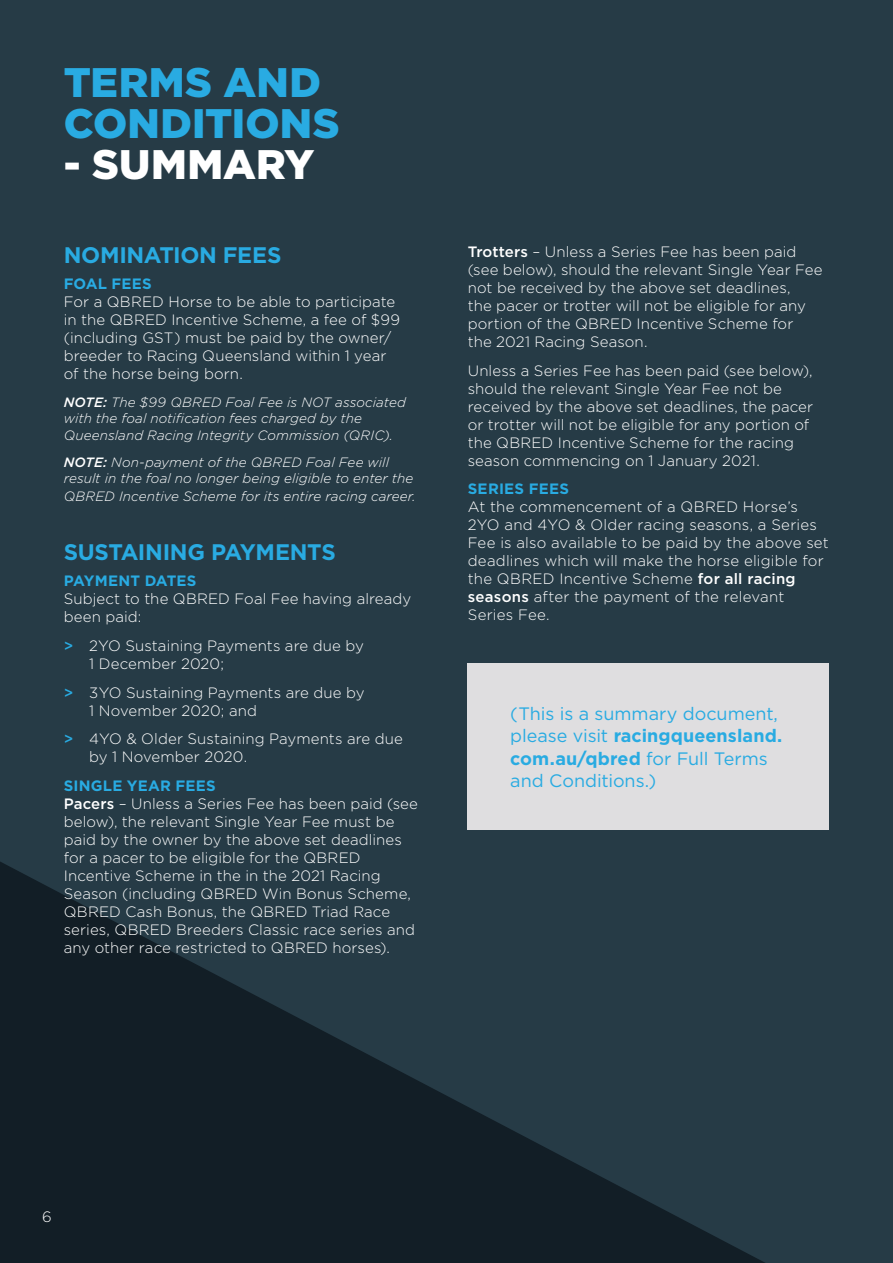
<style>
.page{position:relative;width:893px;height:1263px;background:#263b46}
.page>*{position:absolute;margin:0;border:0;box-sizing:border-box;transform-origin:0 0}
.t1{font:900 41.25px/41.2px "Gotham";letter-spacing:.005em;color:#29abe2}
.t2{font:900 41.25px "Gotham";color:#fff}
.t3{font:700 22.5px "Gotham";letter-spacing:-.015em;color:#29abe2}
.t4{font:18px/22.5px "Gotham";color:#29abe2}
.t5{font:300 15px/18px "Gotham";letter-spacing:.01em;color:#fff}
.t6{font:700 15px "Gotham";letter-spacing:.015em;color:#29abe2}
.t7{font:italic 300 13.5px/16.5px "Gotham";letter-spacing:.005em;color:#fff}
.s1{font-weight:500}
.s2{font-weight:500;color:#29abe2}
.s3{font-weight:700;color:#29abe2}
.s4{font-weight:700}
</style>
<div class="page">
<svg style="left:0;top:862px;width:765px;height:401px;fill:#121e27"></svg>
<div style="left:468px;top:663px;width:361px;height:167px;background:#dfdee0"></div>
<h1 class="t1" style="left:64px;top:61px;width:277px">TERMS AND<br>CONDITIONS</h1>
<h1 class="t2" style="left:64px;top:136px;width:252px">- SUMMARY</h1>
<h2 class="t3" style="left:64px;top:240px;width:219px">NOMINATION FEES</h2>
<p class="t6" style="left:64px;top:274px;width:90px">FOAL FEES</p>
<p class="t5" style="left:64px;top:293px;width:338px">For a QBRED Horse to be able to participate in the QBRED Incentive Scheme, a fee of $99 (including GST) must be paid by the owner/ breeder to Racing Queensland within 1 year of the horse being born.</p>
<p class="t7" style="left:64px;top:393px;width:344px"><span class="s1">NOTE:</span> The $99 QBRED Foal Fee is NOT associated with the foal notification fees charged by the<br>Queensland Racing Integrity Commission (QRIC).</p>
<p class="t7" style="left:64px;top:453px;width:351px"><span class="s1">NOTE:</span> Non-payment of the QBRED Foal Fee will result in the foal no longer being eligible to enter the</p>
<p class="t7" style="left:64px;top:488px;width:353px">QBRED Incentive Scheme for its entire racing career.</p>
<h2 class="t3" style="left:64px;top:537px;width:273px">SUSTAINING PAYMENTS</h2>
<p class="t6" style="left:64px;top:571px;width:134px">PAYMENT DATES</p>
<p class="t5" style="left:64px;top:590px;width:349px">Subject to the QBRED Foal Fee having already been paid:</p>
<p class="t5" style="left:89px;top:636px;width:276px;text-indent:-26px"><span class="s2">&gt;</span> 2YO Sustaining Payments are due by<br>1 December 2020;</p>
<p class="t5" style="left:89px;top:683px;width:277px;text-indent:-26px"><span class="s2">&gt;</span> 3YO Sustaining Payments are due by<br>1 November 2020; and</p>
<p class="t5" style="left:89px;top:730px;width:315px;text-indent:-26px"><span class="s2">&gt;</span> 4YO &amp; Older Sustaining Payments are due by 1 November 2020.</p>
<p class="t5" style="left:64px;top:776px;width:356px"><span class="s3">SINGLE YEAR FEES<br></span><span class="s1">Pacers</span> – Unless a Series Fee has been paid (see below), the relevant Single Year Fee must be paid by the owner by the above set deadlines for a pacer to be eligible for the QBRED Incentive Scheme in the in the 2021 Racing Season (including QBRED Win Bonus Scheme, QBRED Cash Bonus, the QBRED Triad Race series, QBRED Breeders Classic race series and any other race restricted to QBRED horses).</p>
<p class="t5" style="left:468px;top:242px;width:356px"><span class="s1">Trotters</span> – Unless a Series Fee has been paid (see below), should the relevant Single Year Fee not be received by the above set deadlines,<br>the pacer or trotter will not be eligible for any portion of the QBRED Incentive Scheme for<br>the 2021 Racing Season.</p>
<p class="t5" style="left:468px;top:361px;width:347px">Unless a Series Fee has been paid (see below), should the relevant Single Year Fee not be received by the above set deadlines, the pacer or trotter will not be eligible for any portion of the QBRED Incentive Scheme for the racing season commencing on 1 January 2021.</p>
<p class="t6" style="left:468px;top:479px;width:103px">SERIES FEES</p>
<p class="t5" style="left:468px;top:498px;width:363px">At the commencement of a QBRED Horse’s 2YO and 4YO &amp; Older racing seasons, a Series Fee is also available to be paid by the above set deadlines which will make the horse eligible for the QBRED Incentive Scheme <span class="s1">for all racing seasons</span> after the payment of the relevant Series Fee.</p>
<p class="t4" style="left:510px;top:702px;width:273px">(This is a summary document, please visit <span class="s4">racingqueensland. com.au/qbred</span> for Full Terms and Conditions.)</p>
<p class="t5" style="left:42px;top:1207px;width:11px">6</p>
</div>
